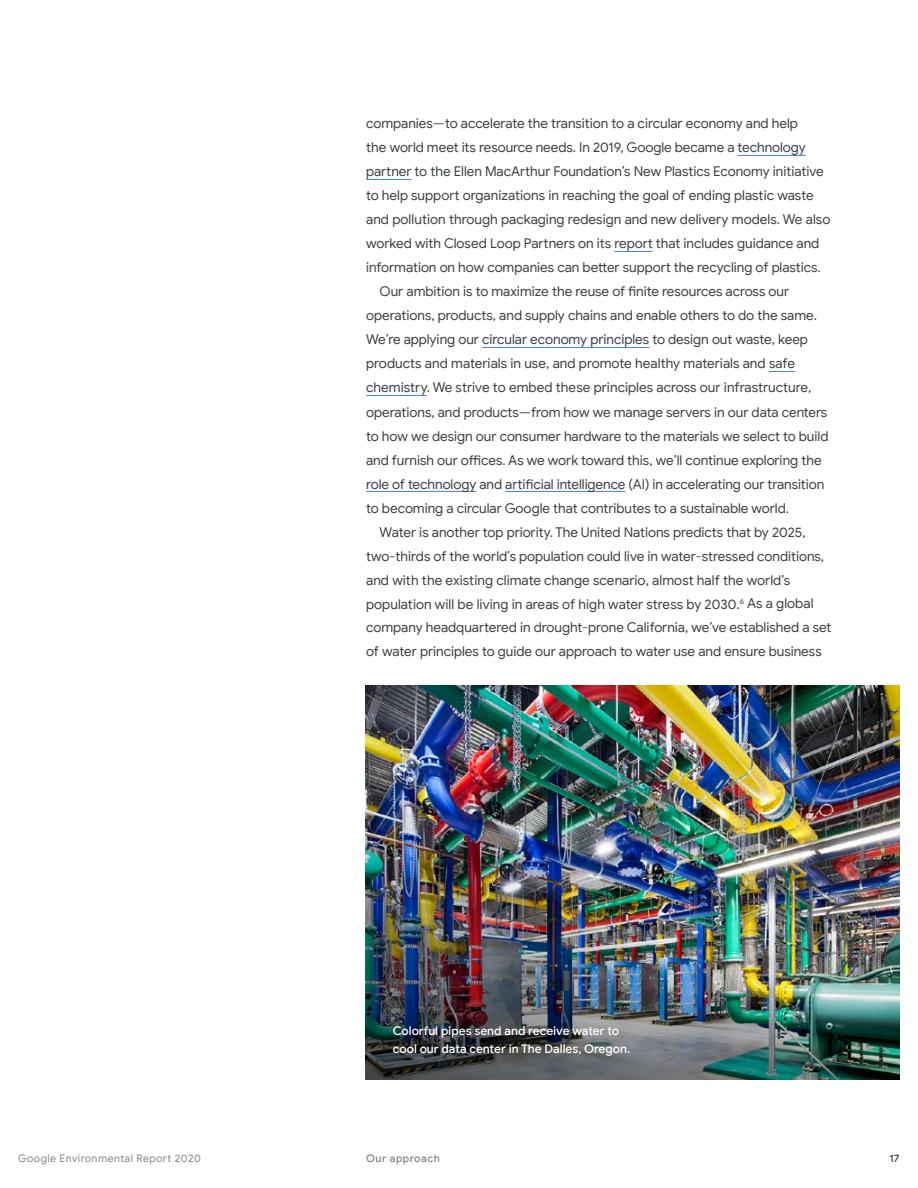
<style>
.page{position:relative;width:918px;height:1188px;background:#fff}
.page>*{position:absolute;margin:0;border:0;box-sizing:border-box;transform-origin:0 0}
.p_body{font:13.5px/24px "Google Sans";color:#3c4043}
.p_caption{font:500 12px/18px "Google Sans";color:#fff}
.t1{font:10.5px "Google Sans";letter-spacing:.05em;color:#80868b}
.t2{font:500 10.5px "Google Sans";letter-spacing:.05em;color:#80868b}
.t3{font:500 10.5px "Google Sans";color:#3c4043}
</style>
<div class="page">
<img style="left:366px;top:686px;width:534px;height:394px">
<hr style="left:738px;top:155px;width:68px;height:1px;background:#4285f4">
<hr style="left:366px;top:179px;width:45px;height:1px;background:#4285f4">
<hr style="left:614px;top:251px;width:39px;height:1px;background:#4285f4">
<hr style="left:482px;top:347px;width:167px;height:1px;background:#4285f4">
<svg style="left:769px;top:371px;width:26px;height:1px"></svg>
<hr style="left:366px;top:395px;width:61px;height:1px;background:#4285f4">
<hr style="left:366px;top:491px;width:110px;height:1px;background:#4285f4">
<hr style="left:505px;top:491px;width:120px;height:1px;background:#4285f4">
<p class="p_body" style="left:366px;top:112px;width:466px">companies—to accelerate the transition to a circular economy and help<br>the world meet its resource needs. In 2019, Google became a technology partner to the Ellen MacArthur Foundation’s New Plastics Economy initiative to help support organizations in reaching the goal of ending plastic waste and pollution through packaging redesign and new delivery models. We also worked with Closed Loop Partners on its report that includes guidance and information on how companies can better support the recycling of plastics.</p>
<p class="p_body" style="left:366px;top:280px;width:464px;text-indent:14px">Our ambition is to maximize the reuse of finite resources across our operations, products, and supply chains and enable others to do the same.<br>We’re applying our circular economy principles to design out waste, keep products and materials in use, and promote healthy materials and safe chemistry. We strive to embed these principles across our infrastructure, operations, and products—from how we manage servers in our data centers to how we design our consumer hardware to the materials we select to build and furnish our offices. As we work toward this, we’ll continue exploring the role of technology and artificial intelligence (AI) in accelerating our transition to becoming a circular Google that contributes to a sustainable world.</p>
<p class="p_body" style="left:366px;top:520px;width:467px;text-indent:14px">Water is another top priority. The United Nations predicts that by 2025, two-thirds of the world’s population could live in water-stressed conditions, and with the existing climate change scenario, almost half the world’s population will be living in areas of high water stress by 2030.<sup>6</sup> As a global company headquartered in drought-prone California, we’ve established a set of water principles to guide our approach to water use and ensure business</p>
<p class="p_caption" style="left:393px;top:1022px;width:239px">Colorful pipes send and receive water to cool our data center in The Dalles, Oregon.</p>
<p class="t1" style="left:18px;top:1152px;width:184px">Google Environmental Report 2020</p>
<p class="t2" style="left:366px;top:1152px;width:75px">Our approach</p>
<p class="t3" style="left:890px;top:1152px;width:12px">17</p>
</div>
